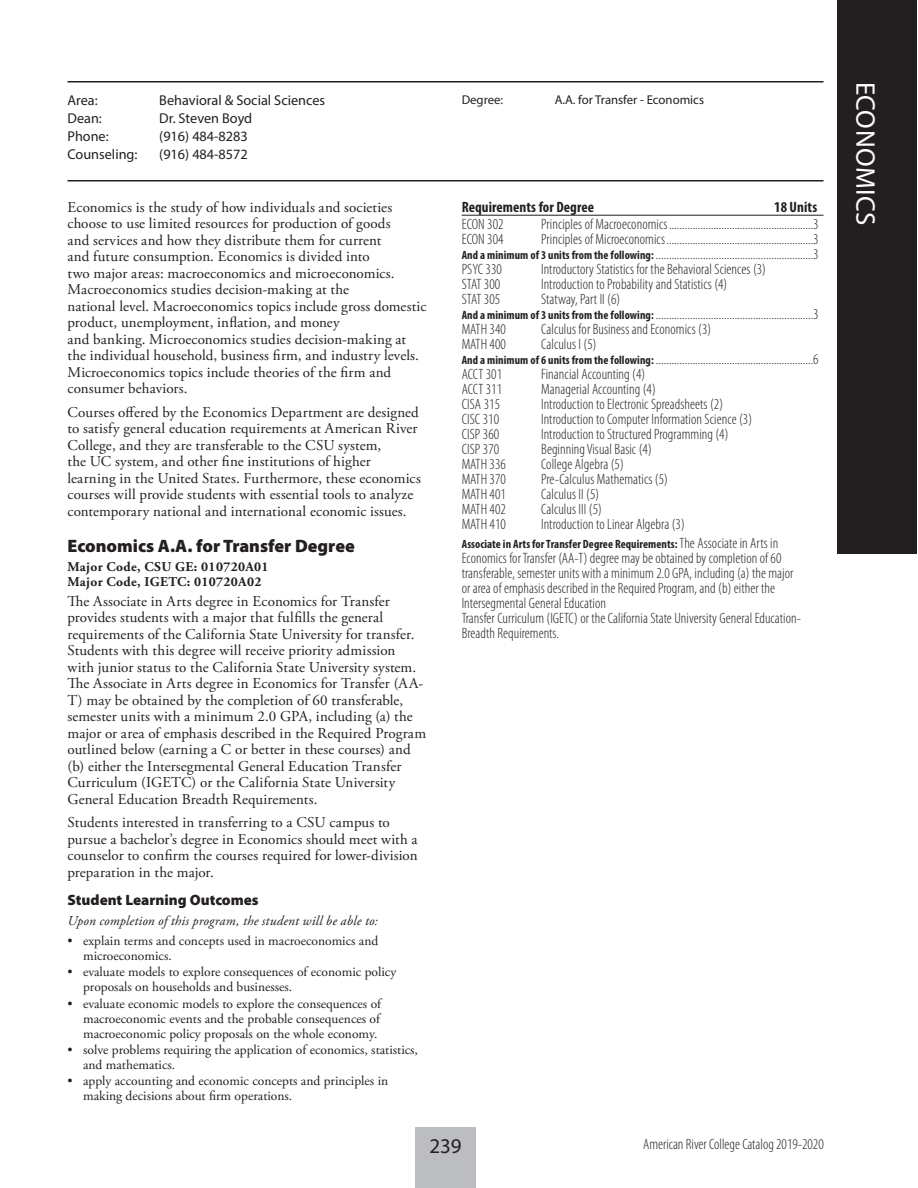
<style>
.page{position:relative;width:918px;height:1188px;background:#fff}
.page>*{position:absolute;margin:0;border:0;box-sizing:border-box;transform-origin:0 0}
._2018-Page_Head_Left{font:27px "Myriad Pro";letter-spacing:.02em;color:#fff}
.t1{font:21px "Myriad Pro";color:#231f20}
._2018-Heading_2{font:900 18px "Myriad Pro";color:#231f20}
._2018-Body_text{font:15px/16.5px "Adobe Garamond Pro";letter-spacing:.005em;color:#231f20}
._2018-Table_text{font:300 condensed 15px "Myriad Pro";letter-spacing:.005em;color:#231f20}
._2018-Table_Head_w_o{font:300 condensed 15px/15px "Myriad Pro";letter-spacing:.005em;color:#231f20}
._2018-Table_Head_UL{font:700 condensed 15px "Myriad Pro";letter-spacing:.005em;color:#231f20}
._2018-Heading_3{font:900 15px "Myriad Pro";color:#231f20}
._2018-Header_text{font:14.25px "Myriad Pro";color:#231f20}
._2018-Body_text-just{font:13.5px/15px "Adobe Garamond Pro";color:#231f20}
._2018-Body_text-2{font:italic 13.5px "Adobe Garamond Pro";letter-spacing:.015em;color:#231f20}
._2018-Major_Code{font:700 13.5px/15px "Adobe Garamond Pro";letter-spacing:.025em;color:#231f20}
._2018-Header_text_2{font:12.75px "Myriad Pro";color:#231f20}
._2018-Table_Head_w_o-2{font:700 condensed 12px "Myriad Pro";letter-spacing:.005em;color:#231f20}
.s1{font-weight:700;font-size:12px}
.s2{font-weight:300;font-size:15px}
</style>
<div class="page">
<div style="left:415px;top:1127px;width:61px;height:61px;background:#bcbdc0"></div>
<hr style="left:68px;top:180px;width:756px;height:2px;background:#231f20">
<hr style="left:68px;top:81px;width:756px;height:1px;background:#231f20">
<hr style="left:462px;top:215px;width:361px;height:1px;background:#231f20">
<div style="left:837px;top:0;width:80px;height:554px;background:#231f20"></div>
<p class="_2018-Header_text" style="left:68px;top:92px;width:32px">Area:</p>
<p class="_2018-Header_text" style="left:159px;top:92px;width:167px">Behavioral &amp; Social Sciences</p>
<p class="_2018-Header_text" style="left:68px;top:110px;width:36px">Dean:</p>
<p class="_2018-Header_text" style="left:159px;top:110px;width:95px">Dr. Steven Boyd</p>
<p class="_2018-Header_text" style="left:68px;top:128px;width:43px">Phone:</p>
<p class="_2018-Header_text" style="left:159px;top:128px;width:90px">(916) 484-8283</p>
<p class="_2018-Header_text" style="left:68px;top:146px;width:71px">Counseling:</p>
<p class="_2018-Header_text" style="left:159px;top:146px;width:90px">(916) 484-8572</p>
<p class="_2018-Body_text" style="left:68px;top:199px;width:360px">Economics is the study of how individuals and societies choose to use limited resources for production of goods<br>and services and how they distribute them for current<br>and future consumption. Economics is divided into<br>two major areas: macroeconomics and microeconomics.<br>Macroeconomics studies decision-making at the<br>national level. Macroeconomics topics include gross domestic product, unemployment, inflation, and money<br>and banking. Microeconomics studies decision-making at the individual household, business firm, and industry levels.<br>Microeconomics topics include theories of the firm and consumer behaviors.</p>
<p class="_2018-Body_text" style="left:68px;top:404px;width:355px">Courses offered by the Economics Department are designed to satisfy general education requirements at American River College, and they are transferable to the CSU system,<br>the UC system, and other fine institutions of higher learning in the United States. Furthermore, these economics courses will provide students with essential tools to analyze contemporary national and international economic issues.</p>
<p class="_2018-Heading_2" style="left:68px;top:536px;width:289px">Economics A.A. for Transfer Degree</p>
<p class="_2018-Major_Code" style="left:68px;top:559px;width:203px">Major Code, CSU GE: 010720A01<br>Major Code, IGETC: 010720A02</p>
<p class="_2018-Body_text" style="left:68px;top:593px;width:360px">The Associate in Arts degree in Economics for Transfer provides students with a major that fulfills the general requirements of the California State University for transfer.<br>Students with this degree will receive priority admission<br>with junior status to the California State University system.<br>The Associate in Arts degree in Economics for Transfer (AA-T) may be obtained by the completion of 60 transferable, semester units with a minimum 2.0 GPA, including (a) the major or area of emphasis described in the Required Program outlined below (earning a C or better in these courses) and (b) either the Intersegmental General Education Transfer Curriculum (IGETC) or the California State University General Education Breadth Requirements.</p>
<p class="_2018-Body_text" style="left:68px;top:815px;width:352px">Students interested in transferring to a CSU campus to pursue a bachelor’s degree in Economics should meet with a counselor to confirm the courses required for lower-division preparation in the major.</p>
<p class="_2018-Heading_3" style="left:68px;top:892px;width:193px">Student Learning Outcomes</p>
<p class="_2018-Body_text-2" style="left:68px;top:913px;width:312px">Upon completion of this program, the student will be able to:</p>
<p class="_2018-Body_text-just" style="left:83px;top:934px;width:297px;text-indent:-16px">• explain terms and concepts used in macroeconomics and microeconomics.</p>
<p class="_2018-Body_text-just" style="left:83px;top:965px;width:315px;text-indent:-16px">• evaluate models to explore consequences of economic policy proposals on households and businesses.</p>
<p class="_2018-Body_text-just" style="left:83px;top:996px;width:300px;text-align:justify;text-indent:-16px">• evaluate economic models to explore the consequences of macroeconomic events and the probable consequences of macroeconomic policy proposals on the whole economy.</p>
<p class="_2018-Body_text-just" style="left:83px;top:1043px;width:336px;text-indent:-16px">• solve problems requiring the application of economics, statistics, and mathematics.</p>
<p class="_2018-Body_text-just" style="left:83px;top:1074px;width:307px;text-indent:-16px">• apply accounting and economic concepts and principles in making decisions about firm operations.</p>
<p class="_2018-Header_text_2" style="left:462px;top:92px;width:43px">Degree:</p>
<p class="_2018-Header_text_2" style="left:555px;top:92px;width:151px">A.A. for Transfer - Economics</p>
<p class="_2018-Table_Head_UL" style="left:462px;top:198px;width:134px">Requirements for Degree</p>
<p class="_2018-Table_Head_UL" style="left:774px;top:198px;width:44px">18 Units</p>
<p class="_2018-Table_text" style="left:462px;top:216px;width:43px">ECON 302</p>
<p class="_2018-Table_text" style="left:541px;top:216px;width:279px">Principles of Macroeconomics.......................................................3</p>
<p class="_2018-Table_text" style="left:462px;top:231px;width:43px">ECON 304</p>
<p class="_2018-Table_text" style="left:541px;top:231px;width:279px">Principles of Microeconomics........................................................3</p>
<p class="_2018-Table_text" style="left:462px;top:246px;width:359px"><span class="s1">And a minimum of 3 units from the following:</span> ............................................................3</p>
<p class="_2018-Table_text" style="left:462px;top:261px;width:42px">PSYC 330</p>
<p class="_2018-Table_text" style="left:541px;top:261px;width:226px">Introductory Statistics for the Behavioral Sciences (3)</p>
<p class="_2018-Table_text" style="left:462px;top:276px;width:40px">STAT 300</p>
<p class="_2018-Table_text" style="left:541px;top:276px;width:188px">Introduction to Probability and Statistics (4)</p>
<p class="_2018-Table_text" style="left:462px;top:291px;width:40px">STAT 305</p>
<p class="_2018-Table_text" style="left:541px;top:291px;width:81px">Statway, Part II (6)</p>
<p class="_2018-Table_text" style="left:462px;top:306px;width:359px"><span class="s1">And a minimum of 3 units from the following:</span> ............................................................3</p>
<p class="_2018-Table_text" style="left:462px;top:321px;width:46px">MATH 340</p>
<p class="_2018-Table_text" style="left:541px;top:321px;width:172px">Calculus for Business and Economics (3)</p>
<p class="_2018-Table_text" style="left:462px;top:336px;width:46px">MATH 400</p>
<p class="_2018-Table_text" style="left:541px;top:336px;width:57px">Calculus I (5)</p>
<p class="_2018-Table_text" style="left:462px;top:351px;width:359px"><span class="s1">And a minimum of 6 units from the following:</span> ............................................................6</p>
<p class="_2018-Table_text" style="left:462px;top:366px;width:42px">ACCT 301</p>
<p class="_2018-Table_text" style="left:541px;top:366px;width:106px">Financial Accounting (4)</p>
<p class="_2018-Table_text" style="left:462px;top:381px;width:42px">ACCT 311</p>
<p class="_2018-Table_text" style="left:541px;top:381px;width:116px">Managerial Accounting (4)</p>
<p class="_2018-Table_text" style="left:462px;top:396px;width:40px">CISA 315</p>
<p class="_2018-Table_text" style="left:541px;top:396px;width:183px">Introduction to Electronic Spreadsheets (2)</p>
<p class="_2018-Table_text" style="left:462px;top:411px;width:39px">CISC 310</p>
<p class="_2018-Table_text" style="left:541px;top:411px;width:212px">Introduction to Computer Information Science (3)</p>
<p class="_2018-Table_text" style="left:462px;top:426px;width:39px">CISP 360</p>
<p class="_2018-Table_text" style="left:541px;top:426px;width:189px">Introduction to Structured Programming (4)</p>
<p class="_2018-Table_text" style="left:462px;top:441px;width:39px">CISP 370</p>
<p class="_2018-Table_text" style="left:541px;top:441px;width:112px">Beginning Visual Basic (4)</p>
<p class="_2018-Table_text" style="left:462px;top:456px;width:46px">MATH 336</p>
<p class="_2018-Table_text" style="left:541px;top:456px;width:84px">College Algebra (5)</p>
<p class="_2018-Table_text" style="left:462px;top:471px;width:46px">MATH 370</p>
<p class="_2018-Table_text" style="left:541px;top:471px;width:128px">Pre-Calculus Mathematics (5)</p>
<p class="_2018-Table_text" style="left:462px;top:486px;width:46px">MATH 401</p>
<p class="_2018-Table_text" style="left:541px;top:486px;width:60px">Calculus II (5)</p>
<p class="_2018-Table_text" style="left:462px;top:501px;width:46px">MATH 402</p>
<p class="_2018-Table_text" style="left:541px;top:501px;width:62px">Calculus III (5)</p>
<p class="_2018-Table_text" style="left:462px;top:516px;width:46px">MATH 410</p>
<p class="_2018-Table_text" style="left:541px;top:516px;width:145px">Introduction to Linear Algebra (3)</p>
<p class="_2018-Table_Head_w_o-2" style="left:462px;top:536px;width:318px">Associate in Arts for Transfer Degree Requirements: <span class="s2">The Associate in Arts in</span></p>
<p class="_2018-Table_Head_w_o" style="left:462px;top:551px;width:341px">Economics for Transfer (AA-T) degree may be obtained by completion of 60 transferable, semester units with a minimum 2.0 GPA, including (a) the major or area of emphasis described in the Required Program, and (b) either the Intersegmental General Education<br>Transfer Curriculum (IGETC) or the California State University General Education-Breadth Requirements.</p>
<h2 class="t1" style="left:429px;top:1133px;width:34px">239</h2>
<p class="_2018-Table_Head_w_o" style="left:643px;top:1137px;width:182px">American River College Catalog 2019-2020</p>
<p class="_2018-Page_Head_Left" style="left:882px;top:82px;width:145px;rotate:90deg">ECONOMICS</p>
</div>
